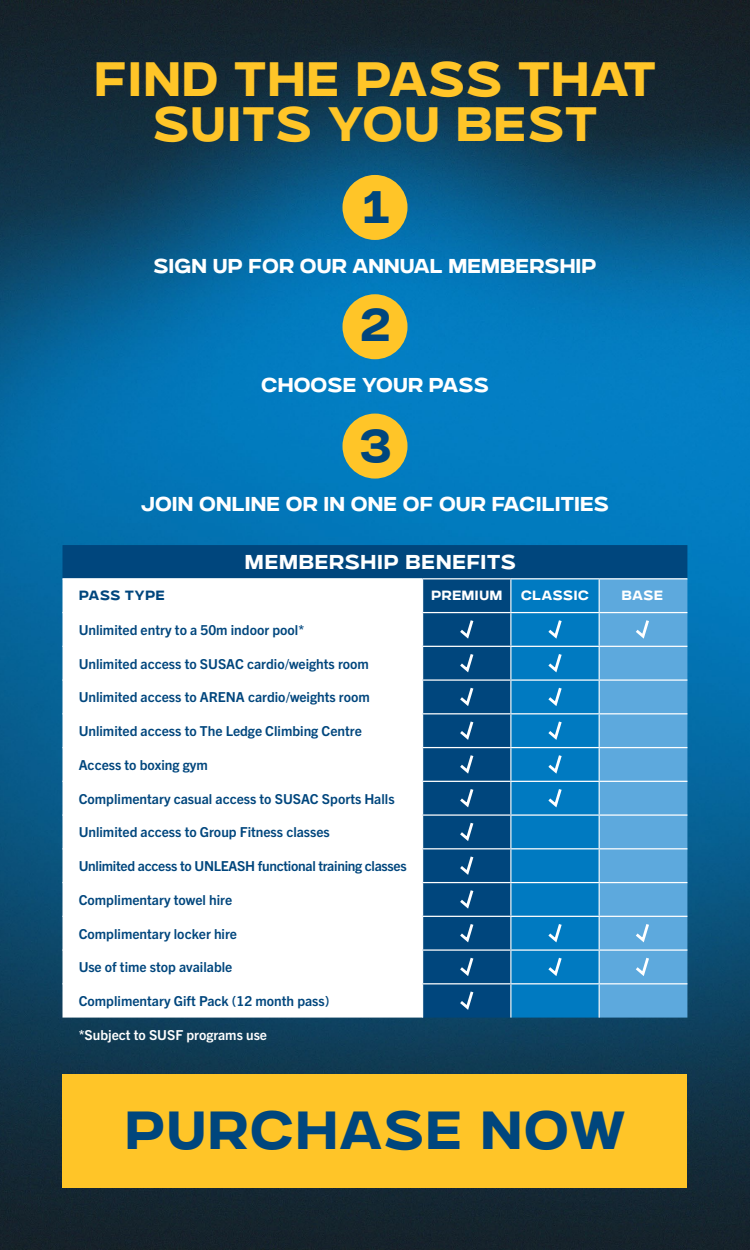
<style>
.page{position:relative;width:750px;height:1250px;background:#fff}
.page>*{position:absolute;margin:0;border:0;box-sizing:border-box;transform-origin:0 0}
.t1{font:500 50px "Gunterz";color:#00467d}
.t2{font:500 45px/45px "Gunterz";letter-spacing:-.005em;color:#ffc528;text-align:center}
.t3{font:500 42.5px "Gunterz";color:#00467d}
.t4{font:500 18.75px "Gunterz";letter-spacing:-.03em;color:#fff}
.t5{font:500 18.75px "Gunterz";color:#fff}
.t6{font:700 13.75px "Trade Gothic Next LT Pro";color:#00467d}
.t7{font:700 13.75px "Trade Gothic Next LT Pro";letter-spacing:-.02em;color:#00467d}
.t8{font:700 13.75px "Trade Gothic Next LT Pro";color:#fff}
.t9{font:500 12.5px "Gunterz";color:#fff}
.t10{font:500 12.5px "Gunterz";letter-spacing:.01em;color:#00467d}
</style>
<div class="page">
<img style="left:0;top:0;width:750px;height:1250px">
<div style="left:342px;top:294px;width:66px;height:65px;background:#ffc528;border-radius:50%"></div>
<div style="left:342px;top:414px;width:66px;height:65px;background:#ffc528;border-radius:50%"></div>
<div style="left:342px;top:175px;width:66px;height:65px;background:#ffc528;border-radius:50%"></div>
<div style="left:62px;top:1074px;width:626px;height:114px;background:#ffc528"></div>
<div style="left:62px;top:545px;width:625px;height:473px;background:#00467d"></div>
<svg style="left:62px;top:579px;width:360px;height:439px"></svg>
<svg style="left:511px;top:579px;width:88px;height:439px;background:#097fc3"></svg>
<div style="left:600px;top:579px;width:87px;height:439px;background:#5da9dd"></div>
<hr style="left:510px;top:579px;width:1px;height:33px;background:#fff">
<hr style="left:599px;top:579px;width:1px;height:33px;background:#fff">
<hr style="left:422px;top:613px;width:1px;height:33px;background:#fff">
<hr style="left:510px;top:613px;width:1px;height:33px;background:#fff">
<hr style="left:599px;top:613px;width:1px;height:33px;background:#fff">
<hr style="left:422px;top:647px;width:1px;height:32px;background:#fff">
<hr style="left:510px;top:647px;width:1px;height:32px;background:#fff">
<hr style="left:599px;top:647px;width:1px;height:32px;background:#fff">
<hr style="left:422px;top:681px;width:1px;height:32px;background:#fff">
<hr style="left:510px;top:681px;width:1px;height:32px;background:#fff">
<hr style="left:599px;top:681px;width:1px;height:32px;background:#fff">
<hr style="left:422px;top:714px;width:1px;height:33px;background:#fff">
<hr style="left:510px;top:714px;width:1px;height:33px;background:#fff">
<hr style="left:599px;top:714px;width:1px;height:33px;background:#fff">
<hr style="left:422px;top:748px;width:1px;height:33px;background:#fff">
<hr style="left:510px;top:748px;width:1px;height:33px;background:#fff">
<hr style="left:599px;top:748px;width:1px;height:33px;background:#fff">
<hr style="left:422px;top:782px;width:1px;height:32px;background:#fff">
<hr style="left:510px;top:782px;width:1px;height:32px;background:#fff">
<hr style="left:599px;top:782px;width:1px;height:32px;background:#fff">
<hr style="left:422px;top:816px;width:1px;height:32px;background:#fff">
<hr style="left:510px;top:816px;width:1px;height:32px;background:#fff">
<hr style="left:599px;top:816px;width:1px;height:32px;background:#fff">
<hr style="left:422px;top:849px;width:1px;height:33px;background:#fff">
<hr style="left:510px;top:849px;width:1px;height:33px;background:#fff">
<hr style="left:599px;top:849px;width:1px;height:33px;background:#fff">
<hr style="left:422px;top:883px;width:1px;height:33px;background:#fff">
<hr style="left:510px;top:883px;width:1px;height:33px;background:#fff">
<hr style="left:599px;top:883px;width:1px;height:33px;background:#fff">
<hr style="left:422px;top:917px;width:1px;height:32px;background:#fff">
<hr style="left:510px;top:917px;width:1px;height:32px;background:#fff">
<hr style="left:599px;top:917px;width:1px;height:32px;background:#fff">
<hr style="left:422px;top:951px;width:1px;height:32px;background:#fff">
<hr style="left:510px;top:951px;width:1px;height:32px;background:#fff">
<hr style="left:599px;top:951px;width:1px;height:32px;background:#fff">
<hr style="left:422px;top:984px;width:1px;height:34px;background:#fff">
<hr style="left:510px;top:984px;width:1px;height:34px;background:#fff">
<hr style="left:599px;top:984px;width:1px;height:34px;background:#fff">
<hr style="left:422px;top:579px;width:1px;height:33px;background:#fff">
<hr style="left:62px;top:578px;width:361px;height:1px;background:#fff">
<hr style="left:423px;top:578px;width:88px;height:1px;background:#fff">
<hr style="left:511px;top:578px;width:88px;height:1px;background:#fff">
<hr style="left:599px;top:578px;width:88px;height:1px;background:#fff">
<hr style="left:62px;top:612px;width:361px;height:1px;background:#fff">
<hr style="left:423px;top:612px;width:88px;height:1px;background:#fff">
<hr style="left:511px;top:612px;width:88px;height:1px;background:#fff">
<hr style="left:599px;top:612px;width:88px;height:1px;background:#fff">
<hr style="left:62px;top:646px;width:361px;height:1px;background:#fff">
<hr style="left:423px;top:646px;width:88px;height:1px;background:#fff">
<hr style="left:511px;top:646px;width:88px;height:1px;background:#fff">
<hr style="left:599px;top:646px;width:88px;height:1px;background:#fff">
<hr style="left:62px;top:679px;width:361px;height:2px;background:#fff">
<hr style="left:423px;top:679px;width:88px;height:2px;background:#fff">
<hr style="left:511px;top:679px;width:88px;height:2px;background:#fff">
<hr style="left:599px;top:679px;width:88px;height:2px;background:#fff">
<hr style="left:62px;top:713px;width:361px;height:1px;background:#fff">
<hr style="left:423px;top:713px;width:88px;height:1px;background:#fff">
<hr style="left:511px;top:713px;width:88px;height:1px;background:#fff">
<hr style="left:599px;top:713px;width:88px;height:1px;background:#fff">
<hr style="left:62px;top:747px;width:361px;height:1px;background:#fff">
<hr style="left:423px;top:747px;width:88px;height:1px;background:#fff">
<hr style="left:511px;top:747px;width:88px;height:1px;background:#fff">
<hr style="left:599px;top:747px;width:88px;height:1px;background:#fff">
<hr style="left:62px;top:781px;width:361px;height:1px;background:#fff">
<hr style="left:423px;top:781px;width:88px;height:1px;background:#fff">
<hr style="left:511px;top:781px;width:88px;height:1px;background:#fff">
<hr style="left:599px;top:781px;width:88px;height:1px;background:#fff">
<hr style="left:62px;top:814px;width:361px;height:2px;background:#fff">
<hr style="left:423px;top:814px;width:88px;height:2px;background:#fff">
<hr style="left:511px;top:814px;width:88px;height:2px;background:#fff">
<hr style="left:599px;top:814px;width:88px;height:2px;background:#fff">
<hr style="left:62px;top:848px;width:361px;height:1px;background:#fff">
<hr style="left:423px;top:848px;width:88px;height:1px;background:#fff">
<hr style="left:511px;top:848px;width:88px;height:1px;background:#fff">
<hr style="left:599px;top:848px;width:88px;height:1px;background:#fff">
<hr style="left:62px;top:882px;width:361px;height:1px;background:#fff">
<hr style="left:423px;top:882px;width:88px;height:1px;background:#fff">
<hr style="left:511px;top:882px;width:88px;height:1px;background:#fff">
<hr style="left:599px;top:882px;width:88px;height:1px;background:#fff">
<hr style="left:62px;top:916px;width:361px;height:1px;background:#fff">
<hr style="left:423px;top:916px;width:88px;height:1px;background:#fff">
<hr style="left:511px;top:916px;width:88px;height:1px;background:#fff">
<hr style="left:599px;top:916px;width:88px;height:1px;background:#fff">
<hr style="left:62px;top:949px;width:361px;height:2px;background:#fff">
<hr style="left:423px;top:949px;width:88px;height:2px;background:#fff">
<hr style="left:511px;top:949px;width:88px;height:2px;background:#fff">
<hr style="left:599px;top:949px;width:88px;height:2px;background:#fff">
<hr style="left:62px;top:983px;width:361px;height:1px;background:#fff">
<hr style="left:423px;top:983px;width:88px;height:1px;background:#fff">
<hr style="left:511px;top:983px;width:88px;height:1px;background:#fff">
<hr style="left:599px;top:983px;width:88px;height:1px;background:#fff">
<svg style="left:457px;top:617px;width:19px;height:24px"></svg>
<svg style="left:545px;top:617px;width:19px;height:24px"></svg>
<svg style="left:633px;top:617px;width:18px;height:24px"></svg>
<svg style="left:457px;top:651px;width:19px;height:24px"></svg>
<svg style="left:545px;top:651px;width:19px;height:24px"></svg>
<svg style="left:457px;top:685px;width:19px;height:24px"></svg>
<svg style="left:545px;top:685px;width:19px;height:24px"></svg>
<svg style="left:457px;top:718px;width:19px;height:24px"></svg>
<svg style="left:545px;top:718px;width:19px;height:24px"></svg>
<svg style="left:457px;top:752px;width:19px;height:24px"></svg>
<svg style="left:545px;top:752px;width:19px;height:24px"></svg>
<svg style="left:457px;top:786px;width:19px;height:24px"></svg>
<svg style="left:545px;top:786px;width:19px;height:24px"></svg>
<svg style="left:457px;top:820px;width:19px;height:24px"></svg>
<svg style="left:457px;top:853px;width:19px;height:24px"></svg>
<svg style="left:457px;top:887px;width:19px;height:24px"></svg>
<svg style="left:457px;top:921px;width:19px;height:24px"></svg>
<svg style="left:545px;top:921px;width:19px;height:24px"></svg>
<svg style="left:633px;top:921px;width:18px;height:24px"></svg>
<svg style="left:457px;top:955px;width:19px;height:24px"></svg>
<svg style="left:545px;top:955px;width:19px;height:24px"></svg>
<svg style="left:633px;top:955px;width:18px;height:24px"></svg>
<svg style="left:457px;top:988px;width:19px;height:24px"></svg>
<h2 class="t2" style="left:94px;top:59px;width:564px">FIND THE PASS THAT<br>SUITS YOU BEST</h2>
<h3 class="t3" style="left:362px;top:181px;width:31px">1</h3>
<h3 class="t4" style="left:153px;top:254px;width:445px">SIGN UP FOR OUR ANNUAL MEMBERSHIP</h3>
<h3 class="t3" style="left:359px;top:299px;width:35px">2</h3>
<h3 class="t4" style="left:261px;top:373px;width:230px">CHOOSE YOUR PASS</h3>
<h3 class="t3" style="left:358px;top:420px;width:36px">3</h3>
<h3 class="t4" style="left:141px;top:493px;width:470px">JOIN ONLINE OR IN ONE OF OUR FACILITIES</h3>
<h3 class="t5" style="left:245px;top:550px;width:273px">MEMBERSHIP BENEFITS</h3>
<p class="t10" style="left:79px;top:588px;width:88px">PASS TYPE</p>
<p class="t9" style="left:431px;top:588px;width:73px">PREMIUM</p>
<p class="t9" style="left:521px;top:588px;width:70px">CLASSIC</p>
<p class="t9" style="left:622px;top:588px;width:43px">BASE</p>
<p class="t6" style="left:79px;top:620px;width:227px">Unlimited entry to a 50m indoor pool*</p>
<p class="t6" style="left:79px;top:654px;width:292px">Unlimited access to SUSAC cardio/weights room</p>
<p class="t6" style="left:79px;top:688px;width:293px">Unlimited access to ARENA cardio/weights room</p>
<p class="t6" style="left:79px;top:721px;width:285px">Unlimited access to The Ledge Climbing Centre</p>
<p class="t6" style="left:79px;top:755px;width:131px">Access to boxing gym</p>
<p class="t6" style="left:79px;top:789px;width:317px">Complimentary casual access to SUSAC Sports Halls</p>
<p class="t6" style="left:79px;top:823px;width:253px">Unlimited access to Group Fitness classes</p>
<p class="t7" style="left:79px;top:856px;width:329px">Unlimited access to UNLEASH functional training classes</p>
<p class="t6" style="left:79px;top:890px;width:155px">Complimentary towel hire</p>
<p class="t6" style="left:79px;top:924px;width:160px">Complimentary locker hire</p>
<p class="t6" style="left:79px;top:958px;width:155px">Use of time stop available</p>
<p class="t6" style="left:79px;top:991px;width:252px">Complimentary Gift Pack (12 month pass)</p>
<p class="t8" style="left:79px;top:1025px;width:190px">*Subject to SUSF programs use</p>
<h1 class="t1" style="left:124px;top:1099px;width:503px">PURCHASE NOW</h1>
</div>
